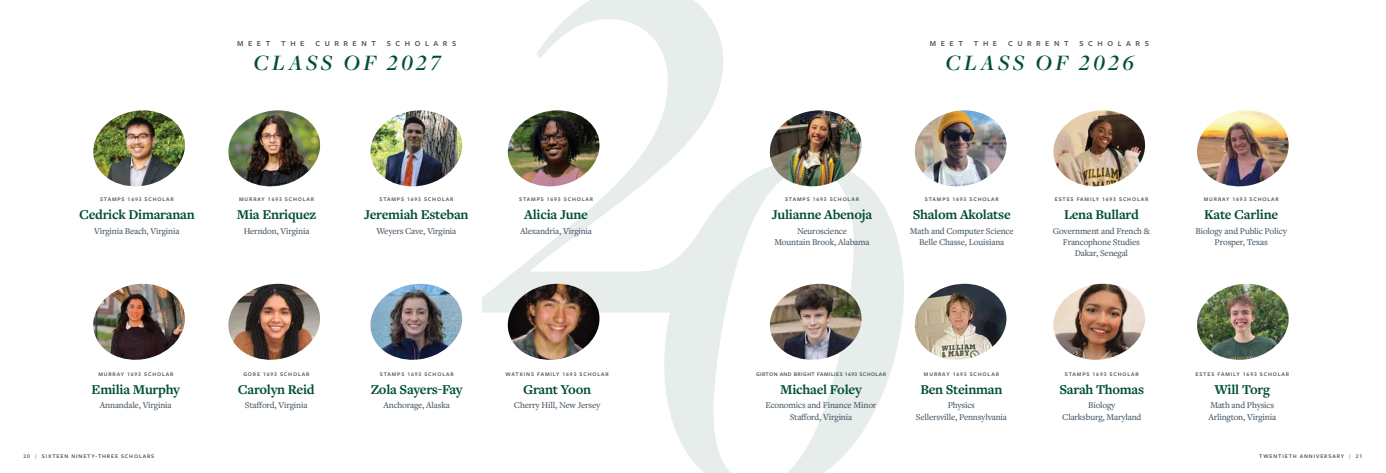
<style>
.page{position:relative;width:1386px;height:473px;background:#fff}
.page>*{position:absolute;margin:0;border:0;box-sizing:border-box;transform-origin:0 0}
.t1{font:italic 600 22.75px "Freight Disp Pro";letter-spacing:.15em;color:#004e38}
.t2{font:700 14px "Freight Text Pro";letter-spacing:-.02em;color:#004e38}
.t3{font:500 9.19px/11.4px "Freight Text Pro";letter-spacing:-.02em;color:#485865;text-align:center}
.t4{font:600 7.88px "Freight Sans Pro";letter-spacing:.575em;color:#485865}
.t5{font:600 5.69px "Freight Sans Pro";letter-spacing:.15em;color:#485865}
.t6{font:600 5.69px "Freight Sans Pro";letter-spacing:.07em;color:#485865}
.s1{font-weight:400}
</style>
<div class="page">
<svg style="left:482px;top:0;width:422px;height:472px"></svg>
<img style="left:93px;top:110px;width:92px;height:77px">
<img style="left:766px;top:110px;width:99px;height:80px">
<img style="left:93px;top:284px;width:92px;height:76px">
<img style="left:767px;top:284px;width:97px;height:79px">
<img style="left:228px;top:110px;width:93px;height:77px">
<img style="left:914px;top:110px;width:93px;height:77px">
<img style="left:228px;top:284px;width:92px;height:76px">
<img style="left:914px;top:284px;width:93px;height:76px">
<img style="left:370px;top:110px;width:93px;height:77px">
<img style="left:1053px;top:110px;width:93px;height:77px">
<img style="left:370px;top:284px;width:93px;height:76px">
<img style="left:1053px;top:284px;width:92px;height:76px">
<img style="left:504px;top:110px;width:99px;height:80px">
<img style="left:1197px;top:110px;width:92px;height:77px">
<img style="left:504px;top:284px;width:99px;height:79px">
<img style="left:1197px;top:284px;width:92px;height:76px">
<p class="t4" style="left:237px;top:38px;width:35px">MEET</p>
<p class="t4" style="left:281px;top:38px;width:25px">THE</p>
<p class="t4" style="left:315px;top:38px;width:62px">CURRENT</p>
<p class="t4" style="left:387px;top:38px;width:71px">SCHOLARS</p>
<p class="t4" style="left:930px;top:38px;width:35px">MEET</p>
<p class="t4" style="left:974px;top:38px;width:25px">THE</p>
<p class="t4" style="left:1008px;top:38px;width:62px">CURRENT</p>
<p class="t4" style="left:1080px;top:38px;width:71px">SCHOLARS</p>
<h1 class="t1" style="left:253px;top:48px;width:188px">CLASS OF 2027</h1>
<h1 class="t1" style="left:945px;top:48px;width:190px">CLASS OF 2026</h1>
<p class="t5" style="left:100px;top:195px;width:75px">STAMPS 1693 SCHOLAR</p>
<h2 class="t2" style="left:79px;top:205px;width:117px">Cedrick Dimaranan</h2>
<p class="t3" style="left:94px;top:224px;width:87px">Virginia Beach, Virginia</p>
<p class="t5" style="left:239px;top:195px;width:77px">MURRAY 1693 SCHOLAR</p>
<h2 class="t2" style="left:237px;top:205px;width:81px">Mia Enriquez</h2>
<p class="t3" style="left:244px;top:224px;width:67px">Herndon, Virginia</p>
<p class="t5" style="left:380px;top:195px;width:75px">STAMPS 1693 SCHOLAR</p>
<h2 class="t2" style="left:364px;top:205px;width:106px">Jeremiah Esteban</h2>
<p class="t3" style="left:376px;top:224px;width:81px">Weyers Cave, Virginia</p>
<p class="t5" style="left:519px;top:195px;width:75px">STAMPS 1693 SCHOLAR</p>
<h2 class="t2" style="left:524px;top:205px;width:65px">Alicia June</h2>
<p class="t3" style="left:520px;top:224px;width:73px">Alexandria, Virginia</p>
<p class="t5" style="left:98px;top:370px;width:77px">MURRAY 1693 SCHOLAR</p>
<h2 class="t2" style="left:92px;top:380px;width:90px">Emilia Murphy</h2>
<p class="t3" style="left:100px;top:399px;width:73px">Annandale, Virginia</p>
<p class="t5" style="left:243px;top:370px;width:68px">GORE 1693 SCHOLAR</p>
<h2 class="t2" style="left:238px;top:380px;width:78px">Carolyn Reid</h2>
<p class="t3" style="left:245px;top:399px;width:64px">Stafford, Virginia</p>
<p class="t5" style="left:380px;top:370px;width:75px">STAMPS 1693 SCHOLAR</p>
<h2 class="t2" style="left:371px;top:380px;width:93px">Zola Sayers-Fay</h2>
<p class="t3" style="left:384px;top:399px;width:68px">Anchorage, Alaska</p>
<p class="t5" style="left:506px;top:370px;width:105px">WATKINS FAMILY 1693 SCHOLAR</p>
<h2 class="t2" style="left:523px;top:380px;width:69px">Grant Yoon</h2>
<p class="t3" style="left:514px;top:399px;width:88px">Cherry Hill, New Jersey</p>
<p class="t5" style="left:785px;top:195px;width:75px">STAMPS 1693 SCHOLAR</p>
<h2 class="t2" style="left:772px;top:205px;width:102px">Julianne Abenoja</h2>
<p class="t3" style="left:774px;top:224px;width:97px">Neuroscience<br>Mountain Brook, Alabama</p>
<p class="t5" style="left:925px;top:195px;width:75px">STAMPS 1693 SCHOLAR</p>
<h2 class="t2" style="left:913px;top:205px;width:100px">Shalom Akolatse</h2>
<p class="t3" style="left:910px;top:224px;width:105px">Math and Computer Science<br>Belle Chasse, Louisiana</p>
<p class="t5" style="left:1055px;top:195px;width:95px">ESTES FAMILY 1693 SCHOLAR</p>
<h2 class="t2" style="left:1064px;top:205px;width:76px">Lena Bullard</h2>
<p class="t3" style="left:1053px;top:224px;width:99px">Government and French &amp;<br>Francophone Studies<br>Dakar, Senegal</p>
<p class="t6" style="left:756px;top:370px;width:132px">GIRTON AND BRIGHT FAMILIES 1693 SCHOLAR</p>
<h2 class="t2" style="left:780px;top:380px;width:83px">Michael Foley</h2>
<p class="t3" style="left:765px;top:399px;width:113px">Economics and Finance Minor<br>Stafford, Virginia</p>
<p class="t5" style="left:924px;top:370px;width:77px">MURRAY 1693 SCHOLAR</p>
<h2 class="t2" style="left:920px;top:380px;width:84px">Ben Steinman</h2>
<p class="t3" style="left:916px;top:399px;width:93px">Physics<br>Sellersville, Pennsylvania</p>
<p class="t5" style="left:1065px;top:370px;width:75px">STAMPS 1693 SCHOLAR</p>
<h2 class="t2" style="left:1060px;top:380px;width:86px">Sarah Thomas</h2>
<p class="t3" style="left:1062px;top:399px;width:81px">Biology<br>Clarksburg, Maryland</p>
<p class="t5" style="left:1204px;top:195px;width:77px">MURRAY 1693 SCHOLAR</p>
<h2 class="t2" style="left:1204px;top:205px;width:75px">Kate Carline</h2>
<p class="t3" style="left:1196px;top:224px;width:93px">Biology and Public Policy<br>Prosper, Texas</p>
<p class="t5" style="left:1196px;top:370px;width:95px">ESTES FAMILY 1693 SCHOLAR</p>
<h2 class="t2" style="left:1215px;top:380px;width:57px">Will Torg</h2>
<p class="t3" style="left:1208px;top:399px;width:69px;text-align:left">Math and Physics<br>Arlington, Virginia</p>
<p class="t5" style="left:24px;top:452px;width:132px">20 <span class="s1">|</span> SIXTEEN NINETY-THREE SCHOLARS</p>
<p class="t5" style="left:1259px;top:452px;width:105px">TWENTIETH ANNIVERSARY <span class="s1">|</span> 21</p>
</div>
